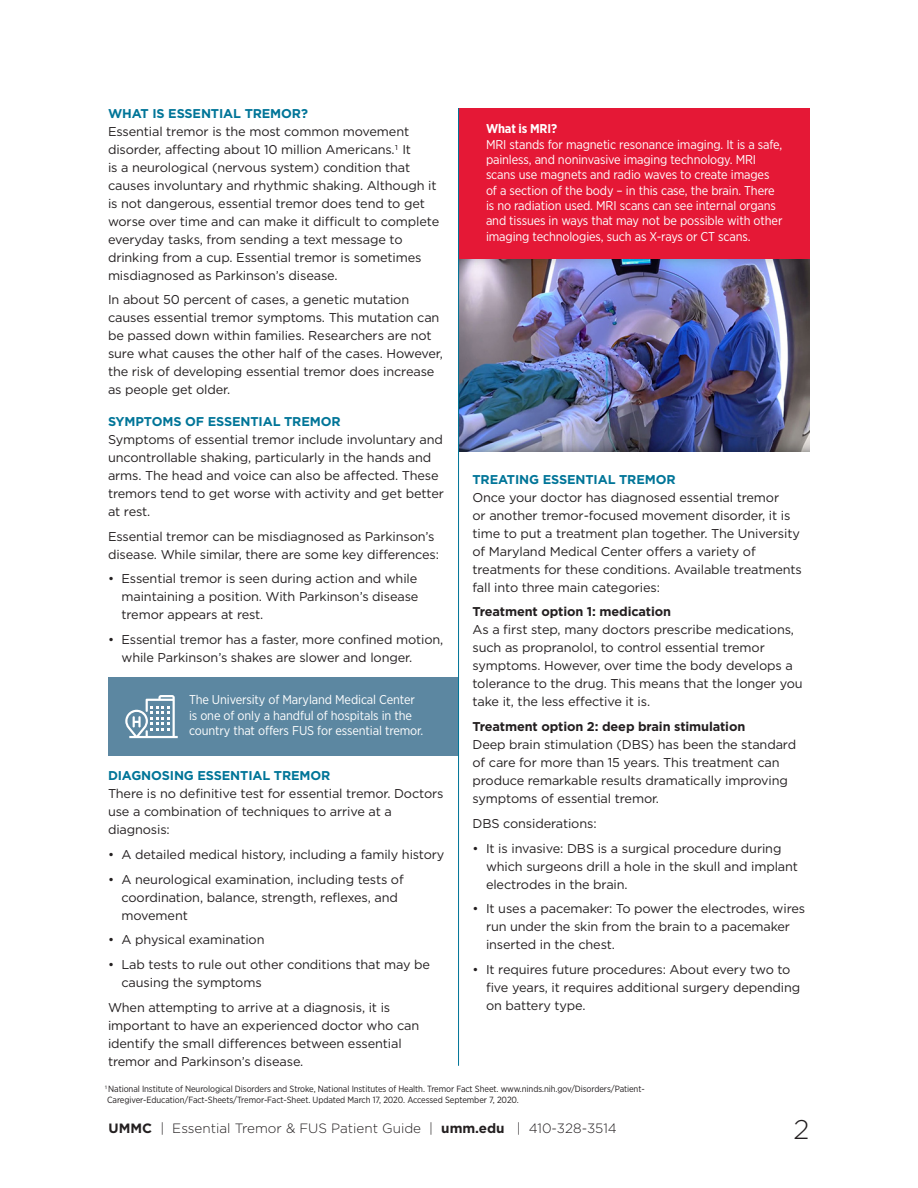
<style>
.page{position:relative;width:918px;height:1188px;background:#fff}
.page>*{position:absolute;margin:0;border:0;box-sizing:border-box;transform-origin:0 0}
.t1{font:300 27px "Gotham";color:#231f20}
.t2{font:300 13.5px "Gotham";color:#231f20}
.t3{font:12.75px/18px "Gotham";letter-spacing:-.01em;color:#231f20}
.t4{font:12.75px/15.3px "Gotham Narrow";letter-spacing:-.01em;color:#fff}
.t5{font:9px/10.8px "Gotham Narrow";letter-spacing:-.01em;color:#231f20}
.s1{font-weight:700;color:#007598}
.s2{font-weight:700}
</style>
<div class="page">
<img style="left:459px;top:259px;width:351px;height:193px">
<div style="left:108px;top:677px;width:351px;height:79px;background:#5c87a1"></div>
<div style="left:459px;top:108px;width:351px;height:151px;background:#e51836"></div>
<hr style="left:458px;top:108px;width:1px;height:958px;background:#007598">
<svg style="left:125px;top:695px;width:53px;height:43px"></svg>
<p class="t3" style="left:108px;top:104px;width:333px"><span class="s1">WHAT IS ESSENTIAL TREMOR?<br></span>Essential tremor is the most common movement disorder, affecting about 10 million Americans.1 It<br>is a neurological (nervous system) condition that causes involuntary and rhythmic shaking. Although it is not dangerous, essential tremor does tend to get worse over time and can make it difficult to complete everyday tasks, from sending a text message to drinking from a cup. Essential tremor is sometimes misdiagnosed as Parkinson’s disease.</p>
<p class="t3" style="left:108px;top:291px;width:336px">In about 50 percent of cases, a genetic mutation causes essential tremor symptoms. This mutation can be passed down within families. Researchers are not sure what causes the other half of the cases. However, the risk of developing essential tremor does increase as people get older.</p>
<p class="t3" style="left:108px;top:412px;width:338px"><span class="s1">SYMPTOMS OF ESSENTIAL TREMOR<br></span>Symptoms of essential tremor include involuntary and uncontrollable shaking, particularly in the hands and arms. The head and voice can also be affected. These tremors tend to get worse with activity and get better at rest.</p>
<p class="t3" style="left:108px;top:527px;width:333px">Essential tremor can be misdiagnosed as Parkinson’s disease. While similar, there are some key differences:</p>
<p class="t3" style="left:122px;top:570px;width:299px;text-align:justify;text-indent:-14px">• Essential tremor is seen during action and while maintaining a position. With Parkinson’s disease tremor appears at rest.</p>
<p class="t3" style="left:122px;top:630px;width:323px;text-indent:-14px">• Essential tremor has a faster, more confined motion, while Parkinson’s shakes are slower and longer.</p>
<p class="t4" style="left:189px;top:692px;width:236px">The University of Maryland Medical Center is one of only a handful of hospitals in the country that offers FUS for essential tremor.</p>
<p class="t3" style="left:108px;top:766px;width:337px"><span class="s1">DIAGNOSING ESSENTIAL TREMOR<br></span>There is no definitive test for essential tremor. Doctors use a combination of techniques to arrive at a diagnosis:</p>
<p class="t3" style="left:108px;top:845px;width:338px">• A detailed medical history, including a family history</p>
<p class="t3" style="left:122px;top:870px;width:284px;text-indent:-14px">• A neurological examination, including tests of coordination, balance, strength, reflexes, and movement</p>
<p class="t3" style="left:108px;top:931px;width:158px">• A physical examination</p>
<p class="t3" style="left:122px;top:955px;width:310px;text-indent:-14px">• Lab tests to rule out other conditions that may be causing the symptoms</p>
<p class="t3" style="left:108px;top:998px;width:313px">When attempting to arrive at a diagnosis, it is important to have an experienced doctor who can identify the small differences between essential tremor and Parkinson’s disease.</p>
<p class="t4" style="left:486px;top:121px;width:298px"><span class="s2">What is MRI?<br></span>MRI stands for magnetic resonance imaging. It is a safe, painless, and noninvasive imaging technology. MRI scans use magnets and radio waves to create images of a section of the body – in this case, the brain. There is no radiation used. MRI scans can see internal organs and tissues in ways that may not be possible with other imaging technologies, such as X-rays or CT scans.</p>
<p class="t3" style="left:472px;top:470px;width:331px"><span class="s1">TREATING ESSENTIAL TREMOR<br></span>Once your doctor has diagnosed essential tremor<br>or another tremor-focused movement disorder, it is time to put a treatment plan together. The University of Maryland Medical Center offers a variety of treatments for these conditions. Available treatments fall into three main categories:</p>
<p class="t3" style="left:472px;top:603px;width:332px"><span class="s2">Treatment option 1: medication<br></span>As a first step, many doctors prescribe medications, such as propranolol, to control essential tremor symptoms. However, over time the body develops a tolerance to the drug. This means that the longer you take it, the less effective it is.</p>
<p class="t3" style="left:472px;top:717px;width:325px"><span class="s2">Treatment option 2: deep brain stimulation<br></span>Deep brain stimulation (DBS) has been the standard of care for more than 15 years. This treatment can produce remarkable results dramatically improving symptoms of essential tremor.</p>
<p class="t3" style="left:472px;top:814px;width:126px">DBS considerations:</p>
<p class="t3" style="left:486px;top:839px;width:314px;text-indent:-14px">• It is invasive: DBS is a surgical procedure during which surgeons drill a hole in the skull and implant electrodes in the brain.</p>
<p class="t3" style="left:486px;top:900px;width:321px;text-indent:-14px">• It uses a pacemaker: To power the electrodes, wires run under the skin from the brain to a pacemaker inserted in the chest.</p>
<p class="t3" style="left:486px;top:960px;width:316px;text-indent:-14px">• It requires future procedures: About every two to five years, it requires additional surgery depending on battery type.</p>
<p class="t5" style="left:105px;top:1083px;width:541px">1 National Institute of Neurological Disorders and Stroke, National Institutes of Health. Tremor Fact Sheet. www.ninds.nih.gov/Disorders/Patient-<br>Caregiver-Education/Fact-Sheets/Tremor-Fact-Sheet. Updated March 17, 2020. Accessed September 7, 2020.</p>
<p class="t2" style="left:109px;top:1120px;width:510px"><span class="s2">UMMC</span> | Essential Tremor &amp; FUS Patient Guide | <span class="s2">umm.edu</span> | 410-328-3514</p>
<h1 class="t1" style="left:793px;top:1112px;width:17px">2</h1>
</div>
